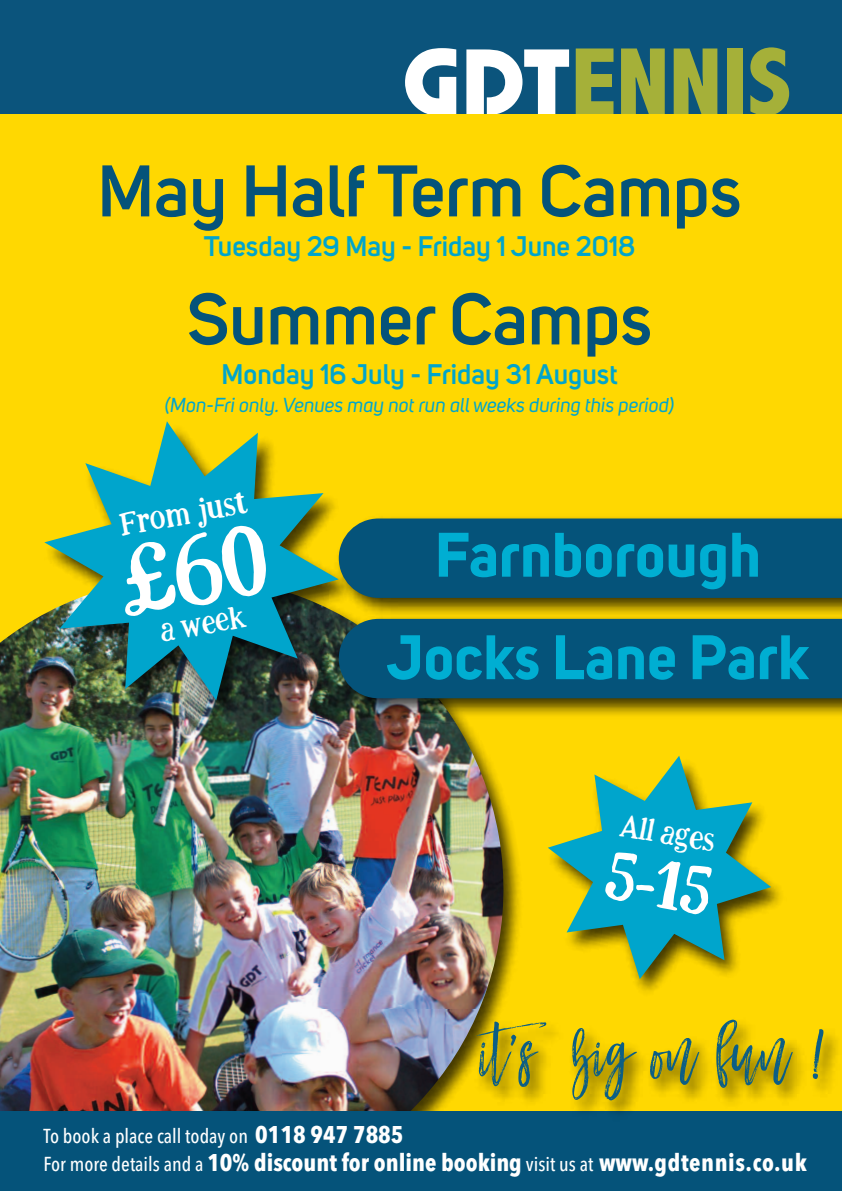
<style>
.page{position:relative;width:842px;height:1191px;background:#ffd801}
.page>*{position:absolute;margin:0;border:0;box-sizing:border-box;transform-origin:0 0}
.t1{font:800 condensed 97.2px "Abadi";color:#a5b039}
.t2{font:76px "Mustache Brush Script";color:#0c5e85}
.t3{font:600 72px "Uni Sans";color:#05537a}
.t4{font:700 62px/102.4px "Uni Sans";color:#00aed2;text-align:center}
.t5{font:60px "justbecoolregular";color:#fff}
.t6{font:600 28px "Uni Sans";color:#00a5cc}
.t7{font:28px "justbecoolregular";color:#fff}
.t8{font:700 24px "Avenir Next Condensed";color:#fff}
.t9{font:italic 20px "Uni Sans";color:#00a5cc}
.t10{font:500 20px "Avenir Next Condensed";color:#fff}
.s1{font-family:"Pump Demi Bold Let Plain";font-weight:400;font-stretch:normal;font-size:98px;color:#fff}
.s2{font-weight:700;font-size:24px}
.s3{font-weight:500;font-size:20px}
</style>
<div class="page">
<img style="left:635px;top:882px;width:146px;height:110px">
<svg style="left:581px;top:755px;width:190px;height:224px;fill:#00a5cc"></svg>
<img style="left:505px;top:805px;width:76px;height:189px">
<img style="left:0;top:631px;width:505px;height:480px">
<div style="left:0;top:1111px;width:842px;height:80px;background:#05537a"></div>
<img style="left:282px;top:1009px;width:556px;height:105px">
<div style="left:0;top:0;width:842px;height:113px;background:#0b547c"></div>
<img style="left:16px;top:614px;width:368px;height:139px">
<img style="left:44px;top:421px;width:291px;height:279px">
<img style="left:330px;top:509px;width:512px;height:101px">
<div style="left:339px;top:518px;width:503px;height:80px;background:#05537a"></div>
<img style="left:330px;top:610px;width:512px;height:114px">
<div style="left:339px;top:619px;width:503px;height:79px;background:#05537a"></div>
<div style="left:113px;top:522px;width:158px;height:96px;background:#00a5cc"></div>
<h1 class="t1" style="left:402px;top:24px;width:391px"><span class="s1">GDT</span>ENNIS</h1>
<h3 class="t3" style="left:98px;top:137px;width:645px">May Half Term Camps</h3>
<p class="t6" style="left:204px;top:226px;width:433px">Tuesday 29 May - Friday 1 June 2018</p>
<h3 class="t3" style="left:187px;top:265px;width:467px">Summer Camps</h3>
<p class="t6" style="left:222px;top:354px;width:398px">Monday 16 July - Friday 31 August</p>
<p class="t9" style="left:165px;top:393px;width:511px">(Mon-Fri only. Venues may not run all weeks during this period)</p>
<p class="t7" style="left:117px;top:511px;width:130px;rotate:-10deg">From just</p>
<p class="t7" style="left:158px;top:617px;width:88px;rotate:-10deg">a week</p>
<h3 class="t4" style="left:386px;top:503px;width:424px">Farnborough<br>Jocks Lane Park</h3>
<p class="t7" style="left:623px;top:811px;width:97px;rotate:10deg">All ages</p>
<h3 class="t5" style="left:612px;top:845px;width:107px;rotate:10deg">5-15</h3>
<h2 class="t2" style="left:479px;top:1015px;width:351px">it’s big on fun !</h2>
<p class="t10" style="left:44px;top:1123px;width:361px">To book a place call today on <span class="s2">0118 947 7885</span></p>
<p class="t8" style="left:44px;top:1147px;width:765px"><span class="s3">For more details and a</span> 10% discount for online booking <span class="s3">visit us at</span> www.gdtennis.co.uk</p>
</div>
